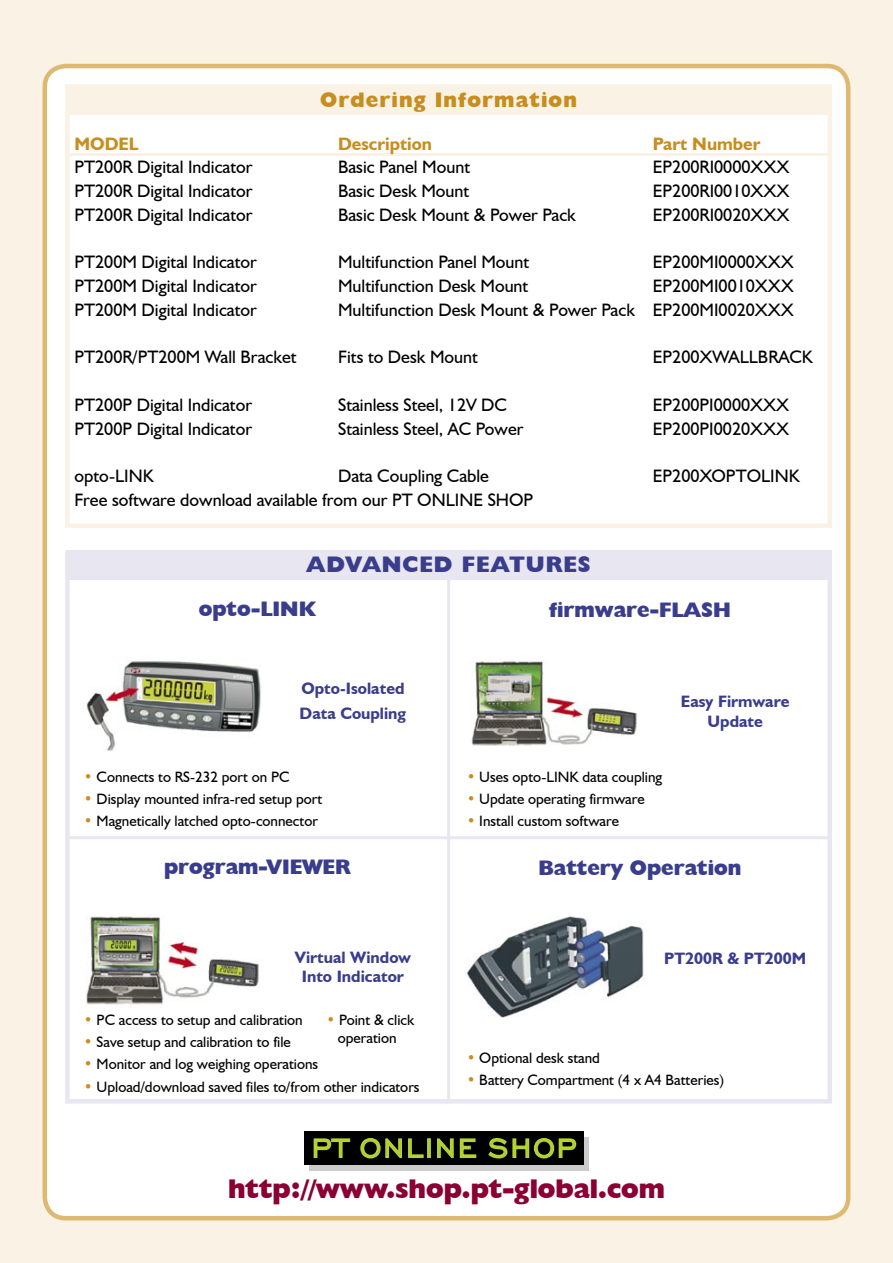
<style>
.page{position:relative;width:893px;height:1263px;background:#faf2e5}
.page>*{position:absolute;margin:0;border:0;box-sizing:border-box;transform-origin:0 0}
.t1{font:33.45px "Engravers Gothic BT";letter-spacing:.065em;color:#b3d234}
.t2{font:800 27px "Humanist 521 BT";color:#8a0032}
.t3{font:800 22.5px "Humanist 521 BT";letter-spacing:.045em;color:#3a3d8c}
.t4{font:800 21px "Humanist 521 BT";color:#3a3d8c}
.t5{font:800 21px "Humanist 521 BT";letter-spacing:.055em;color:#c88d1f}
.t6{font:18px "Humanist 521 BT";color:#000}
.t7{font:700 18px "Humanist 521 BT";color:#c88d1f}
.t8{font:700 16.5px/19.8px "Humanist 521 BT";color:#3a3d8c;text-align:center}
.t9{font:15px/18px "Humanist 521 BT";color:#000;text-align:center}
.s1{color:#c88d1f}
</style>
<div class="page">
<div style="left:42px;top:63px;width:809px;height:1155px;background:#fff"></div>
<hr style="left:66px;top:153px;width:765px;height:3px;background:#faf2e5">
<div style="left:65px;top:84px;width:767px;height:444px;border:4px solid #faf2e5"></div>
<div style="left:66px;top:86px;width:765px;height:29px;background:#faf2e5"></div>
<div style="left:66px;top:550px;width:765px;height:29px;background:#e8e6f1"></div>
<div style="left:65px;top:551px;width:767px;height:552px;border:4px solid #e8e6f1"></div>
<hr style="left:447px;top:559px;width:3px;height:542px;background:#e8e6f1">
<hr style="left:66px;top:836px;width:765px;height:3px;background:#e8e6f1">
<div style="left:309px;top:1137px;width:280px;height:33px;background:#cbcbcb"></div>
<div style="left:304px;top:1131px;width:280px;height:34px;background:#000"></div>
<svg style="left:313px;top:1138px;width:38px;height:20px"></svg>
<svg style="left:360px;top:1138px;width:64px;height:21px"></svg>
<div style="left:427px;top:1138px;width:4px;height:20px;border:2px solid #b3d234"></div>
<svg style="left:437px;top:1138px;width:40px;height:20px"></svg>
<svg style="left:488px;top:1138px;width:89px;height:21px"></svg>
<img style="left:470px;top:659px;width:170px;height:90px">
<img style="left:85px;top:915px;width:177px;height:92px">
<img style="left:467px;top:916px;width:177px;height:102px">
<img style="left:74px;top:644px;width:196px;height:115px">
<p class="t5" style="left:320px;top:87px;width:258px">Ordering Information</p>
<p class="t7" style="left:74px;top:132px;width:66px">MODEL</p>
<p class="t7" style="left:338px;top:132px;width:95px">Description</p>
<p class="t7" style="left:653px;top:132px;width:109px">Part Number</p>
<p class="t6" style="left:74px;top:156px;width:180px">PT200R Digital Indicator</p>
<p class="t6" style="left:338px;top:156px;width:134px">Basic Panel Mount</p>
<p class="t6" style="left:653px;top:156px;width:138px">EP200RI0000XXX</p>
<p class="t6" style="left:74px;top:180px;width:180px">PT200R Digital Indicator</p>
<p class="t6" style="left:338px;top:180px;width:133px">Basic Desk Mount</p>
<p class="t6" style="left:653px;top:180px;width:138px">EP200RI0010XXX</p>
<p class="t6" style="left:74px;top:204px;width:180px">PT200R Digital Indicator</p>
<p class="t6" style="left:338px;top:204px;width:239px">Basic Desk Mount &amp; Power Pack</p>
<p class="t6" style="left:653px;top:204px;width:138px">EP200RI0020XXX</p>
<p class="t6" style="left:74px;top:251px;width:184px">PT200M Digital Indicator</p>
<p class="t6" style="left:338px;top:251px;width:193px">Multifunction Panel Mount</p>
<p class="t6" style="left:653px;top:251px;width:142px">EP200MI0000XXX</p>
<p class="t6" style="left:74px;top:275px;width:184px">PT200M Digital Indicator</p>
<p class="t6" style="left:338px;top:275px;width:192px">Multifunction Desk Mount</p>
<p class="t6" style="left:653px;top:275px;width:142px">EP200MI0010XXX</p>
<p class="t6" style="left:74px;top:299px;width:184px">PT200M Digital Indicator</p>
<p class="t6" style="left:338px;top:299px;width:457px">Multifunction Desk Mount &amp; Power Pack EP200MI0020XXX</p>
<p class="t6" style="left:74px;top:346px;width:224px">PT200R/PT200M Wall Bracket</p>
<p class="t6" style="left:338px;top:346px;width:141px">Fits to Desk Mount</p>
<p class="t6" style="left:653px;top:346px;width:162px">EP200XWALLBRACK</p>
<p class="t6" style="left:74px;top:393px;width:179px">PT200P Digital Indicator</p>
<p class="t6" style="left:338px;top:393px;width:171px">Stainless Steel, 12V DC</p>
<p class="t6" style="left:653px;top:393px;width:138px">EP200PI0000XXX</p>
<p class="t6" style="left:74px;top:417px;width:179px">PT200P Digital Indicator</p>
<p class="t6" style="left:338px;top:417px;width:187px">Stainless Steel, AC Power</p>
<p class="t6" style="left:653px;top:417px;width:138px">EP200PI0020XXX</p>
<p class="t6" style="left:74px;top:465px;width:81px">opto-LINK</p>
<p class="t6" style="left:338px;top:465px;width:153px">Data Coupling Cable</p>
<p class="t6" style="left:653px;top:465px;width:148px">EP200XOPTOLINK</p>
<p class="t6" style="left:74px;top:488px;width:460px">Free software download available from our PT ONLINE SHOP</p>
<p class="t3" style="left:307px;top:550px;width:286px">ADVANCED FEATURES</p>
<p class="t4" style="left:199px;top:596px;width:119px">opto-LINK</p>
<p class="t4" style="left:549px;top:596px;width:183px">firmware-FLASH</p>
<p class="t8" style="left:300px;top:675px;width:108px;line-height:25.5px;text-align:left">Opto-Isolated<br>Data Coupling</p>
<p class="t9" style="left:84px;top:767px;width:207px"><span class="s1">•</span> Connects to RS-232 port on PC</p>
<p class="t9" style="left:84px;top:790px;width:240px"><span class="s1">•</span> Display mounted infra-red setup port</p>
<p class="t9" style="left:84px;top:812px;width:236px"><span class="s1">•</span> Magnetically latched opto-connector</p>
<p class="t9" style="left:467px;top:767px;width:197px"><span class="s1">•</span> Uses opto-LINK data coupling</p>
<p class="t9" style="left:467px;top:790px;width:179px"><span class="s1">•</span> Update operating firmware</p>
<p class="t9" style="left:467px;top:812px;width:154px"><span class="s1">•</span> Install custom software</p>
<p class="t8" style="left:681px;top:691px;width:110px">Easy Firmware<br>Update</p>
<p class="t4" style="left:164px;top:854px;width:188px">program-VIEWER</p>
<p class="t4" style="left:538px;top:854px;width:205px">Battery Operation</p>
<p class="t8" style="left:295px;top:947px;width:118px">Virtual Window<br>Into Indicator</p>
<p class="t9" style="left:326px;top:1010px;width:89px"><span class="s1">•</span> Point &amp; click operation</p>
<p class="t9" style="left:84px;top:1010px;width:220px"><span class="s1">•</span> PC access to setup and calibration</p>
<p class="t9" style="left:84px;top:1033px;width:208px"><span class="s1">•</span> Save setup and calibration to file</p>
<p class="t9" style="left:84px;top:1055px;width:236px"><span class="s1">•</span> Monitor and log weighing operations</p>
<p class="t9" style="left:84px;top:1077px;width:337px"><span class="s1">•</span> Upload/download saved files to/from other indicators</p>
<p class="t8" style="left:664px;top:948px;width:143px">PT200R &amp; PT200M</p>
<p class="t9" style="left:467px;top:1048px;width:135px"><span class="s1">•</span> Optional desk stand</p>
<p class="t9" style="left:467px;top:1071px;width:259px"><span class="s1">•</span> Battery Compartment (4 x A4 Batteries)</p>
<h1 class="t1" style="left:312px;top:1124px;width:266px">PT ONLINE SHOP</h1>
<h2 class="t2" style="left:228px;top:1172px;width:438px">http://www.shop.pt-global.com</h2>
</div>
